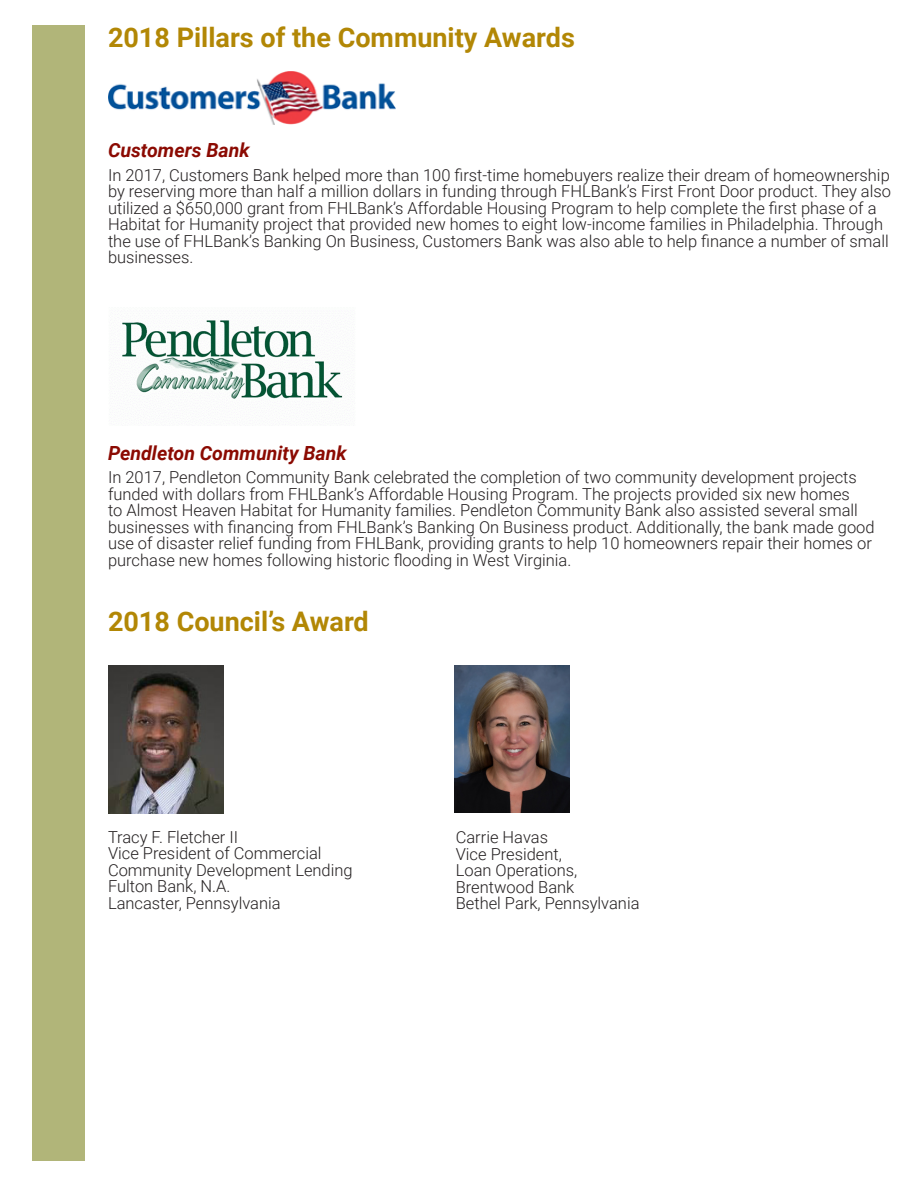
<style>
.page{position:relative;width:918px;height:1188px;background:#fff}
.page>*{position:absolute;margin:0;border:0;box-sizing:border-box;transform-origin:0 0}
.Headline{font:700 27px "Roboto";color:#b28705}
.Subhead__Italic{font:italic 700 19.5px "Roboto";color:#8b0a02}
.Body{font:300 16.5px/16.5px "Roboto";color:#231f20}
</style>
<div class="page">
<div style="left:32px;top:26px;width:53px;height:1135px;background:#b1b579"></div>
<img style="left:108px;top:665px;width:115px;height:149px">
<img style="left:455px;top:665px;width:114px;height:147px">
<img style="left:108px;top:71px;width:288px;height:53px">
<img style="left:122px;top:320px;width:221px;height:79px">
<p class="Headline" style="left:108px;top:19px;width:468px">2018 Pillars of the Community Awards</p>
<p class="Subhead__Italic" style="left:108px;top:137px;width:143px">Customers Bank</p>
<p class="Body" style="left:108px;top:166px;width:785px">In 2017, Customers Bank helped more than 100 first-time homebuyers realize their dream of homeownership by reserving more than half a million dollars in funding through FHLBank’s First Front Door product. They also utilized a $650,000 grant from FHLBank’s Affordable Housing Program to help complete the first phase of a Habitat for Humanity project that provided new homes to eight low-income families in Philadelphia. Through the use of FHLBank’s Banking On Business, Customers Bank was also able to help finance a number of small businesses.</p>
<p class="Subhead__Italic" style="left:108px;top:439px;width:240px">Pendleton Community Bank</p>
<p class="Body" style="left:108px;top:468px;width:768px">In 2017, Pendleton Community Bank celebrated the completion of two community development projects funded with dollars from FHLBank’s Affordable Housing Program. The projects provided six new homes<br>to Almost Heaven Habitat for Humanity families. Pendleton Community Bank also assisted several small businesses with financing from FHLBank’s Banking On Business product. Additionally, the bank made good use of disaster relief funding from FHLBank, providing grants to help 10 homeowners repair their homes or purchase new homes following historic flooding in West Virginia.</p>
<p class="Headline" style="left:108px;top:603px;width:262px">2018 Council’s Award</p>
<p class="Body" style="left:108px;top:828px;width:132px">Tracy F. Fletcher II</p>
<p class="Body" style="left:108px;top:844px;width:246px">Vice President of Commercial<br>Community Development Lending</p>
<p class="Body" style="left:108px;top:877px;width:124px">Fulton Bank, N.A.</p>
<p class="Body" style="left:108px;top:894px;width:174px">Lancaster, Pennsylvania</p>
<p class="Body" style="left:456px;top:828px;width:94px">Carrie Havas</p>
<p class="Body" style="left:456px;top:845px;width:108px">Vice President,</p>
<p class="Body" style="left:456px;top:861px;width:123px">Loan Operations,</p>
<p class="Body" style="left:456px;top:878px;width:120px">Brentwood Bank</p>
<p class="Body" style="left:456px;top:894px;width:185px">Bethel Park, Pennsylvania</p>
</div>
